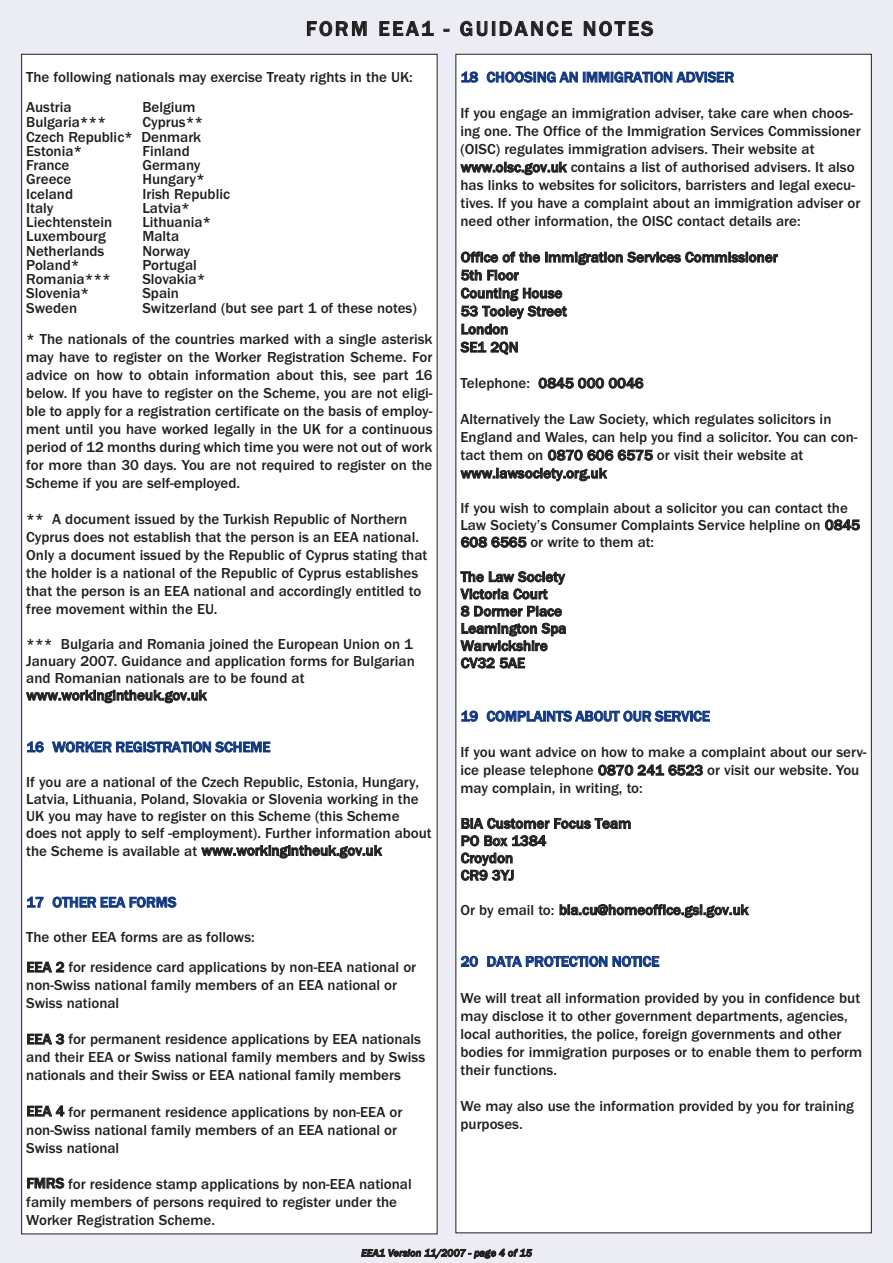
<style>
.page{position:relative;width:893px;height:1263px;background:#fff}
.page>*{position:absolute;margin:0;border:0;box-sizing:border-box;transform-origin:0 0}
.t1{font:500 21px "Franklin Gothic";letter-spacing:.12em;color:#231f20}
.t2{font:500 15px/18px "Franklin Gothic";color:#231f20}
.t3{font:500 15px "Franklin Gothic";color:#113880}
.t4{font:italic 500 10.5px "Franklin Gothic";color:#231f20}
</style>
<div class="page">
<div style="left:0;top:0;width:893px;height:1262px;background:#ecedf4"></div>
<div style="left:22px;top:54px;width:415px;height:1180px;background:#fff"></div>
<div style="left:456px;top:54px;width:415px;height:1179px;background:#fff"></div>
<h1 class="t1" style="left:306px;top:16px;width:349px">FORM EEA1 - GUIDANCE NOTES</h1>
<p class="t2" style="left:26px;top:62px;width:388px;line-height:30px">The following nationals may exercise Treaty rights in the UK:<br>Austria</p>
<p class="t2" style="left:142px;top:98px;width:55px">Belgium</p>
<p class="t2" style="left:26px;top:115px;width:178px;line-height:14.2px;text-indent:116px">Cyprus**<br>Czech Republic* Denmark<br>Estonia*</p>
<p class="t2" style="left:26px;top:113px;width:81px">Bulgaria***</p>
<p class="t2" style="left:142px;top:142px;width:49px">Finland</p>
<p class="t2" style="left:26px;top:156px;width:45px">France</p>
<p class="t2" style="left:142px;top:156px;width:60px">Germany</p>
<p class="t2" style="left:26px;top:170px;width:47px">Greece</p>
<p class="t2" style="left:142px;top:170px;width:64px">Hungary*</p>
<p class="t2" style="left:26px;top:184px;width:48px">Iceland</p>
<p class="t2" style="left:142px;top:184px;width:89px">Irish Republic</p>
<p class="t2" style="left:26px;top:199px;width:29px">Italy</p>
<p class="t2" style="left:142px;top:199px;width:49px">Latvia*</p>
<p class="t2" style="left:26px;top:213px;width:87px">Liechtenstein</p>
<p class="t2" style="left:142px;top:213px;width:71px">Lithuania*</p>
<p class="t2" style="left:26px;top:227px;width:81px">Luxembourg</p>
<p class="t2" style="left:142px;top:227px;width:38px">Malta</p>
<p class="t2" style="left:26px;top:241px;width:80px">Netherlands</p>
<p class="t2" style="left:142px;top:241px;width:49px">Norway</p>
<p class="t2" style="left:26px;top:256px;width:55px">Poland*</p>
<p class="t2" style="left:142px;top:256px;width:56px">Portugal</p>
<p class="t2" style="left:26px;top:270px;width:86px">Romania***</p>
<p class="t2" style="left:142px;top:270px;width:65px">Slovakia*</p>
<p class="t2" style="left:26px;top:284px;width:65px">Slovenia*</p>
<p class="t2" style="left:142px;top:284px;width:38px">Spain</p>
<p class="t2" style="left:26px;top:298px;width:52px">Sweden</p>
<p class="t2" style="left:26px;top:292px;width:408px;line-height:31.3px;text-indent:116px">Switzerland (but see part 1 of these notes)<br>* The nationals of the countries marked with a single asterisk</p>
<p class="t2" style="left:26px;top:348px;width:408px;text-align:justify">may have to register on the Worker Registration Scheme. For advice on how to obtain information about this, see part 16 below. If you have to register on the Scheme, you are not eligi&shy;ble to apply for a registration certificate on the basis of employ&shy;ment until you have worked legally in the UK for a continuous period of 12 months during which time you were not out of work for more than 30 days. You are not required to register on the Scheme if you are self-employed.</p>
<p class="t2" style="left:26px;top:510px;width:402px">** A document issued by the Turkish Republic of Northern Cyprus does not establish that the person is an EEA national.<br>Only a document issued by the Republic of Cyprus stating that the holder is a national of the Republic of Cyprus establishes that the person is an EEA national and accordingly entitled to free movement within the EU.</p>
<p class="t2" style="left:26px;top:635px;width:390px;line-height:17.2px">*** Bulgaria and Romania joined the European Union on 1<br>January 2007. Guidance and application forms for Bulgarian and Romanian nationals are to be found at www.workingintheuk.gov.uk</p>
<p class="t3" style="left:26px;top:738px;width:245px">16 WORKER REGISTRATION SCHEME</p>
<p class="t2" style="left:26px;top:773px;width:407px;line-height:17.2px">If you are a national of the Czech Republic, Estonia, Hungary, Latvia, Lithuania, Poland, Slovakia or Slovenia working in the UK you may have to register on this Scheme (this Scheme does not apply to self -employment). Further information about the Scheme is available at www.workingintheuk.gov.uk</p>
<p class="t3" style="left:26px;top:893px;width:151px">17 OTHER EEA FORMS</p>
<p class="t2" style="left:26px;top:921px;width:391px;line-height:30.6px">The other EEA forms are as follows:<br>EEA 2 for residence card applications by non-EEA national or</p>
<p class="t2" style="left:26px;top:976px;width:372px">non-Swiss national family members of an EEA national or<br>Swiss national</p>
<p class="t2" style="left:26px;top:1030px;width:400px">EEA 3 for permanent residence applications by EEA nationals and their EEA or Swiss national family members and by Swiss nationals and their Swiss or EEA national family members</p>
<p class="t2" style="left:26px;top:1102px;width:378px">EEA 4 for permanent residence applications by non-EEA or non-Swiss national family members of an EEA national or<br>Swiss national</p>
<p class="t2" style="left:26px;top:1174px;width:387px">FMRS for residence stamp applications by non-EEA national family members of persons required to register under the<br>Worker Registration Scheme.</p>
<p class="t3" style="left:461px;top:68px;width:275px">18 CHOOSING AN IMMIGRATION ADVISER</p>
<p class="t2" style="left:460px;top:104px;width:402px">If you engage an immigration adviser, take care when choos&shy;ing one. The Office of the Immigration Services Commissioner (OISC) regulates immigration advisers. Their website at www.oisc.gov.uk contains a list of authorised advisers. It also has links to websites for solicitors, barristers and legal execu&shy;tives. If you have a complaint about an immigration adviser or need other information, the OISC contact details are:</p>
<p class="t2" style="left:461px;top:248px;width:318px">Office of the Immigration Services Commissioner<br>5th Floor<br>Counting House<br>53 Tooley Street<br>London<br>SE1 2QN</p>
<p class="t2" style="left:460px;top:374px;width:185px">Telephone: 0845 000 0046</p>
<p class="t2" style="left:460px;top:410px;width:399px">Alternatively the Law Society, which regulates solicitors in England and Wales, can help you find a solicitor. You can con&shy;tact them on 0870 606 6575 or visit their website at www.lawsociety.org.uk</p>
<p class="t2" style="left:460px;top:499px;width:401px;line-height:17.2px">If you wish to complain about a solicitor you can contact the<br>Law Society’s Consumer Complaints Service helpline on 0845<br>608 6565 or write to them at:</p>
<p class="t2" style="left:461px;top:568px;width:107px;line-height:17.2px">The Law Society<br>Victoria Court<br>8 Dormer Place<br>Leamington Spa<br>Warwickshire<br>CV32 5AE</p>
<p class="t3" style="left:461px;top:707px;width:251px">19 COMPLAINTS ABOUT OUR SERVICE</p>
<p class="t2" style="left:460px;top:743px;width:408px">If you want advice on how to make a complaint about our serv&shy;ice please telephone 0870 241 6523 or visit our website. You may complain, in writing, to:</p>
<p class="t2" style="left:461px;top:815px;width:172px;line-height:17.2px">BIA Customer Focus Team<br>PO Box 1384<br>Croydon<br>CR9 3YJ</p>
<p class="t2" style="left:460px;top:900px;width:289px">Or by email to: bia.cu@homeoffice.gsi.gov.uk</p>
<p class="t3" style="left:461px;top:952px;width:200px">20 DATA PROTECTION NOTICE</p>
<p class="t2" style="left:460px;top:988px;width:403px">We will treat all information provided by you in confidence but may disclose it to other government departments, agencies, local authorities, the police, foreign governments and other bodies for immigration purposes or to enable them to perform their functions.</p>
<p class="t2" style="left:460px;top:1096px;width:395px">We may also use the information provided by you for training purposes.</p>
<p class="t4" style="left:361px;top:1247px;width:172px">EEA1 Version 11/2007 - page 4 of 15</p>
</div>
